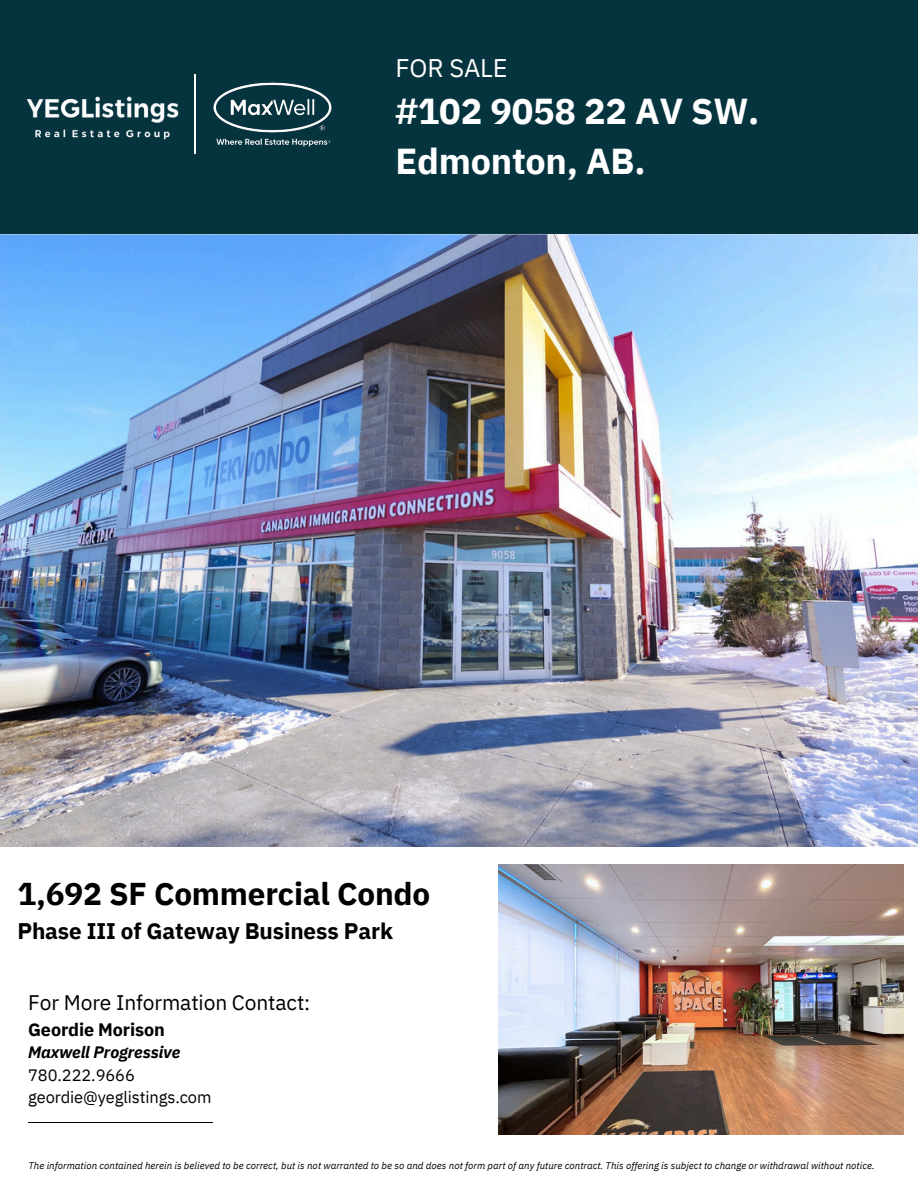
<style>
.page{position:relative;width:918px;height:1188px;background:#fff}
.page>*{position:absolute;margin:0;border:0;box-sizing:border-box;transform-origin:0 0}
.t1{font:700 36px/49.5px "IBM Plex Sans";letter-spacing:-.005em;color:#fff}
.t2{font:700 31.5px "IBM Plex Sans";letter-spacing:-.005em;color:#000}
.t3{font:25.5px "IBM Plex Sans";letter-spacing:-.005em;color:#fff}
.t4{font:700 22.5px "IBM Plex Sans";letter-spacing:-.005em;color:#000}
.t5{font:21px "IBM Plex Sans";letter-spacing:-.005em;color:#000}
.t6{font:700 18px "IBM Plex Sans";letter-spacing:-.005em;color:#000}
.t7{font:16.5px/22.5px "IBM Plex Sans";letter-spacing:-.005em;color:#000}
.t8{font:italic 9.75px "IBM Plex Sans";color:#000}
.s1{font-weight:700;font-style:italic}
</style>
<div class="page">
<div style="left:0;top:0;width:918px;height:236px;background:#05333e"></div>
<img style="left:0;top:235px;width:918px;height:612px">
<hr style="left:28px;top:1122px;width:185px;height:1px;background:#000">
<img style="left:498px;top:864px;width:405px;height:270px">
<img style="left:213px;top:82px;width:119px;height:65px">
<img style="left:26px;top:96px;width:153px;height:44px">
<hr style="left:194px;top:75px;width:1px;height:79px;background:#fff">
<p class="t3" style="left:395px;top:51px;width:114px">FOR SALE</p>
<p class="t1" style="left:395px;top:86px;width:365px">#102 9058 22 AV SW.<br>Edmonton, AB.</p>
<h1 class="t2" style="left:17px;top:873px;width:414px">1,692 SF Commercial Condo</h1>
<h1 class="t4" style="left:17px;top:916px;width:377px">Phase III of Gateway Business Park</h1>
<p class="t5" style="left:28px;top:988px;width:284px">For More Information Contact:</p>
<p class="t6" style="left:28px;top:1017px;width:138px">Geordie Morison</p>
<p class="t7" style="left:28px;top:1041px;width:185px"><span class="s1">Maxwell Progressive<br></span>780.222.9666 geordie@yeglistings.com</p>
<p class="t8" style="left:28px;top:1159px;width:848px">The information contained herein is believed to be correct, but is not warranted to be so and does not form part of any future contract. This offering is subject to change or withdrawal without notice.</p>
</div>
